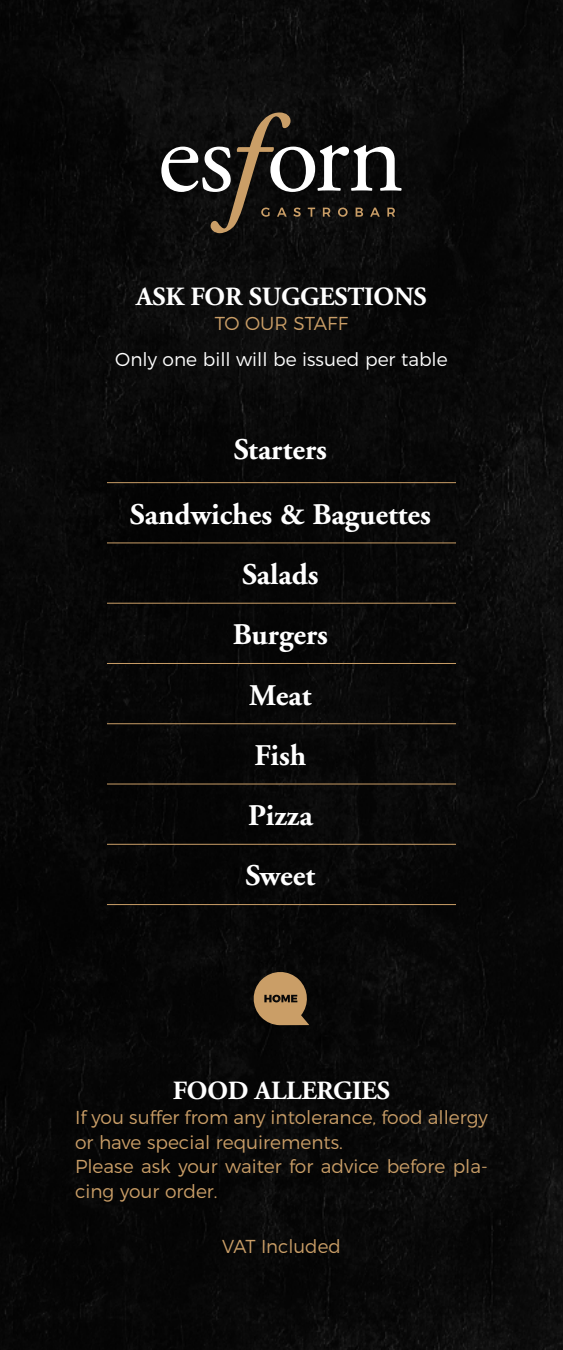
<style>
.page{position:relative;width:563px;height:1350px;background:#fff}
.page>*{position:absolute;margin:0;border:0;box-sizing:border-box;transform-origin:0 0}
.t1{font:700 30px/60.3px "Adobe Garamond";color:#fff;text-align:center}
.t2{font:700 26.25px "Adobe Garamond";letter-spacing:-.01em;color:#fff}
.t3{font:300 18.75px/24.8px "Montserrat";color:#ca9e67}
.t4{font:300 18.75px "Montserrat";color:#fff}
</style>
<div class="page">
<div style="left:0;top:0;width:562px;height:1350px;background:#080808"></div>
<hr style="left:107px;top:904px;width:349px;height:1px;background:#ca9e67">
<hr style="left:107px;top:844px;width:349px;height:1px;background:#ca9e67">
<hr style="left:107px;top:784px;width:349px;height:1px;background:#ca9e67">
<hr style="left:107px;top:723px;width:349px;height:1px;background:#ca9e67">
<hr style="left:107px;top:663px;width:349px;height:1px;background:#ca9e67">
<hr style="left:107px;top:603px;width:349px;height:1px;background:#ca9e67">
<hr style="left:107px;top:543px;width:349px;height:1px;background:#ca9e67">
<hr style="left:107px;top:482px;width:349px;height:1px;background:#ca9e67">
<svg style="left:161px;top:112px;width:241px;height:121px;background:#33312d"></svg>
<svg style="left:251px;top:969px;width:58px;height:56px;background:#886b46"></svg>
<h2 class="t2" style="left:136px;top:283px;width:292px">ASK FOR SUGGESTIONS</h2>
<p class="t3" style="left:215px;top:309px;width:135px">TO OUR STAFF</p>
<p class="t4" style="left:115px;top:345px;width:334px">Only one bill will be issued per table</p>
<h1 class="t1" style="left:130px;top:417px;width:302px;line-height:65px">Starters<br>Sandwiches &amp; Baguettes</h1>
<h1 class="t1" style="left:233px;top:545px;width:96px">Salads<br>Burgers<br>Meat<br>Fish<br>Pizza<br>Sweet</h1>
<h2 class="t2" style="left:173px;top:1077px;width:219px">FOOD ALLERGIES</h2>
<p class="t3" style="left:75px;top:1103px;width:414px">If you suffer from any intolerance, food allergy or have special requirements.<br>Please ask your waiter for advice before pla&shy;cing your order.</p>
<p class="t3" style="left:222px;top:1232px;width:120px">VAT Included</p>
</div>
